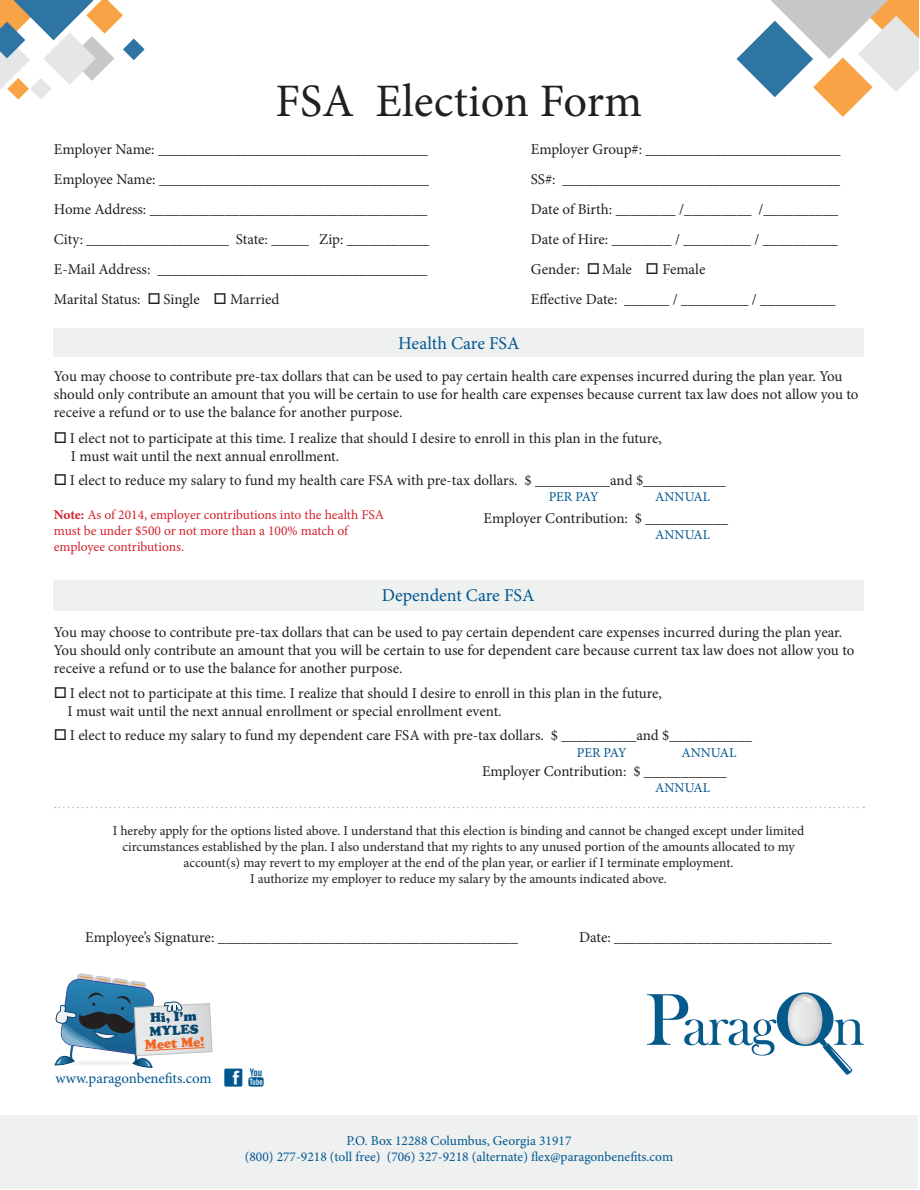
<style>
.page{position:relative;width:920px;height:1190px;background:#fff}
.page>*{position:absolute;margin:0;border:0;box-sizing:border-box;transform-origin:0 0}
.t1{font:46.5px "Minion Pro";color:#231f20}
.t2{font:18px "Minion Pro";color:#005790}
.t3{font:15px/18px "Minion Pro";color:#231f20}
.t4{font:14.85px "Minion Pro";color:#005790}
.t5{font:13.5px "Minion Pro";letter-spacing:-.005em;color:#231f20}
.t6{font:13.5px "Minion Pro";color:#005790}
.t7{font:13.5px "Minion Pro";letter-spacing:-.005em;color:#d2232a}
.t8{font:12.75px/13.4px "Cooper Black Std";color:#08466d;text-align:center}
.s1{font-weight:700}
.s2{color:#f26522}
</style>
<div class="page">
<div style="left:54px;top:328px;width:810px;height:28px;background:#eff0f0"></div>
<div style="left:53px;top:580px;width:810px;height:30px;background:#eff0f0"></div>
<svg style="left:55px;top:806px;width:809px;height:2px"></svg>
<div style="left:0;top:1114px;width:918px;height:74px;background:#eff0f0"></div>
<svg style="left:647px;top:992px;width:217px;height:83px"></svg>
<svg style="left:55px;top:973px;width:157px;height:95px"></svg>
<svg style="left:0;top:0;width:145px;height:100px"></svg>
<svg style="left:736px;top:0;width:183px;height:117px"></svg>
<p class="t1" style="left:275px;top:70px;width:368px">FSA Election Form</p>
<p class="t3" style="left:54px;top:140px;width:376px">Employer Name: ____________________________________</p>
<p class="t3" style="left:54px;top:170px;width:377px">Employee Name: ____________________________________</p>
<p class="t3" style="left:54px;top:200px;width:375px">Home Address: _____________________________________</p>
<p class="t3" style="left:54px;top:230px;width:377px">City: ___________________ State: _____ Zip: ___________</p>
<p class="t3" style="left:54px;top:260px;width:375px">E-Mail Address: ____________________________________</p>
<p class="t3" style="left:54px;top:290px;width:227px">Marital Status: □ Single □ Married</p>
<p class="t3" style="left:531px;top:140px;width:311px">Employer Group#: __________________________</p>
<p class="t3" style="left:531px;top:170px;width:311px">SS#: _____________________________________</p>
<p class="t3" style="left:531px;top:200px;width:309px">Date of Birth: ________ /_________ /__________</p>
<p class="t3" style="left:531px;top:230px;width:308px">Date of Hire: ________ / _________ / __________</p>
<p class="t3" style="left:531px;top:260px;width:176px">Gender: □Male □ Female</p>
<p class="t3" style="left:531px;top:290px;width:306px">Effective Date: ______ / _________ / __________</p>
<p class="t2" style="left:398px;top:331px;width:123px">Health Care FSA</p>
<p class="t3" style="left:54px;top:367px;width:806px">You may choose to contribute pre-tax dollars that can be used to pay certain health care expenses incurred during the plan year. You should only contribute an amount that you will be certain to use for health care expenses because current tax law does not allow you to receive a refund or to use the balance for another purpose.</p>
<p class="t3" style="left:54px;top:429px;width:609px">□ I elect not to participate at this time. I realize that should I desire to enroll in this plan in the future,</p>
<p class="t3" style="left:71px;top:447px;width:270px">I must wait until the next annual enrollment.</p>
<p class="t3" style="left:54px;top:471px;width:673px">□ I elect to reduce my salary to fund my health care FSA with pre-tax dollars. $ __________and $___________</p>
<p class="t7" style="left:54px;top:505px;width:332px"><span class="s1">Note:</span> As of 2014, employer contributions into the health FSA</p>
<p class="t7" style="left:54px;top:522px;width:296px">must be under $500 or not more than a 100% match of</p>
<p class="t7" style="left:54px;top:538px;width:132px">employee contributions.</p>
<p class="t6" style="left:549px;top:487px;width:51px">PER PAY</p>
<p class="t6" style="left:655px;top:487px;width:56px">ANNUAL</p>
<p class="t3" style="left:484px;top:509px;width:246px">Employer Contribution: $ ___________</p>
<p class="t6" style="left:655px;top:526px;width:56px">ANNUAL</p>
<p class="t2" style="left:382px;top:583px;width:154px">Dependent Care FSA</p>
<p class="t3" style="left:54px;top:623px;width:802px">You may choose to contribute pre-tax dollars that can be used to pay certain dependent care expenses incurred during the plan year.<br>You should only contribute an amount that you will be certain to use for dependent care because current tax law does not allow you to receive a refund or to use the balance for another purpose.</p>
<p class="t3" style="left:54px;top:684px;width:609px">□ I elect not to participate at this time. I realize that should I desire to enroll in this plan in the future,</p>
<p class="t3" style="left:68px;top:702px;width:436px">I must wait until the next annual enrollment or special enrollment event.</p>
<p class="t3" style="left:54px;top:726px;width:700px">□ I elect to reduce my salary to fund my dependent care FSA with pre-tax dollars. $ __________and $___________</p>
<p class="t3" style="left:482px;top:762px;width:246px">Employer Contribution: $ ___________</p>
<p class="t6" style="left:655px;top:779px;width:56px">ANNUAL</p>
<p class="t6" style="left:577px;top:743px;width:51px">PER PAY</p>
<p class="t6" style="left:681px;top:743px;width:56px">ANNUAL</p>
<p class="t5" style="left:113px;top:821px;width:693px">I hereby apply for the options listed above. I understand that this election is binding and cannot be changed except under limited</p>
<p class="t5" style="left:122px;top:837px;width:674px">circumstances established by the plan. I also understand that my rights to any unused portion of the amounts allocated to my</p>
<p class="t5" style="left:184px;top:854px;width:551px">account(s) may revert to my employer at the end of the plan year, or earlier if I terminate employment.</p>
<p class="t5" style="left:250px;top:870px;width:418px">I authorize my employer to reduce my salary by the amounts indicated above.</p>
<p class="t3" style="left:85px;top:928px;width:434px">Employee’s Signature: ________________________________________</p>
<p class="t3" style="left:579px;top:928px;width:254px">Date: _____________________________</p>
<p class="t8" style="left:143px;top:1011px;width:61px;rotate:-3deg">Hi, I’m<br>MYLES<br><span class="s2">Meet Me!</span></p>
<p class="t4" style="left:56px;top:1068px;width:158px">www.paragonbenefits.com</p>
<p class="t6" style="left:346px;top:1131px;width:227px">P.O. Box 12288 Columbus, Georgia 31917</p>
<p class="t6" style="left:245px;top:1148px;width:430px">(800) 277-9218 (toll free) (706) 327-9218 (alternate) flex@paragonbenefits.com</p>
</div>
